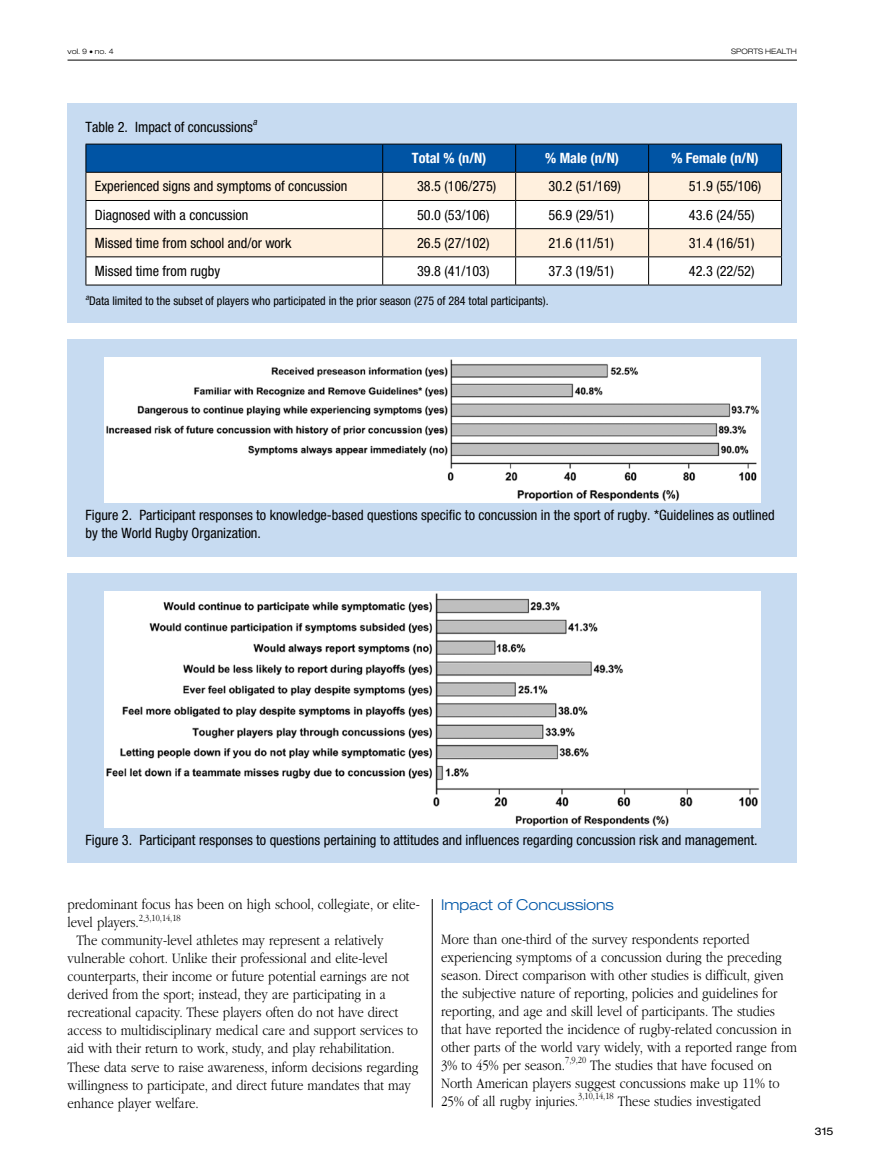
<style>
.page{position:relative;width:878px;height:1175px;background:#fff}
.page>*{position:absolute;margin:0;border:0;box-sizing:border-box;transform-origin:0 0}
.t1{font:300 15px/18px "ITC Garamond Std";color:#000;scale:.85 1}
.t2{font:300 expanded 15px "Helvetica Neue LT Std";color:#0057a8}
.t3{font:condensed 14.25px/18px "Helvetica Neue LT Std";color:#000}
.t4{font:700 condensed 14.25px "Helvetica Neue LT Std";color:#fff}
.t5{font:condensed 12px "Helvetica Neue LT Std";color:#000}
.t6{font:expanded 10.5px "Helvetica Neue LT Std";color:#000}
.t7{font:300 9.75px "ITC Garamond Std";color:#000;scale:.85 1}
.t8{font:italic condensed 9.3px "Helvetica Neue LT Std";color:#000}
.t9{font:300 expanded 7.5px "Helvetica Neue LT Std";color:#000}
</style>
<div class="page">
<hr style="left:68px;top:60px;width:728px;height:1px;background:#000">
<hr style="left:432px;top:899px;width:1px;height:208px;background:#000">
<div style="left:68px;top:104px;width:728px;height:219px;background:#c7dbf1"></div>
<hr style="left:86px;top:285px;width:296px;height:1px;background:#000">
<hr style="left:382px;top:285px;width:133px;height:1px;background:#000">
<hr style="left:515px;top:285px;width:133px;height:1px;background:#000">
<svg style="left:86px;top:144px;width:696px;height:141px;background:#c1ccd4"></svg>
<hr style="left:648px;top:285px;width:133px;height:1px;background:#000">
<div style="left:68px;top:339px;width:728px;height:217px;background:#c7dbf1"></div>
<img style="left:104px;top:357px;width:656px;height:145px">
<div style="left:68px;top:573px;width:728px;height:290px;background:#c7dbf1"></div>
<img style="left:104px;top:591px;width:656px;height:236px">
<p class="t9" style="left:68px;top:47px;width:48px">vol. 9 • no. 4</p>
<p class="t9" style="left:731px;top:47px;width:67px">SPORTS HEALTH</p>
<p class="t3" style="left:86px;top:118px;width:169px">Table 2. Impact of concussions</p>
<p class="t8" style="left:253px;top:117px;width:6px">a</p>
<p class="t4" style="left:412px;top:150px;width:76px">Total % (n/N)</p>
<p class="t4" style="left:545px;top:150px;width:75px">% Male (n/N)</p>
<p class="t4" style="left:671px;top:150px;width:89px">% Female (n/N)</p>
<p class="t3" style="left:95px;top:177px;width:254px">Experienced signs and symptoms of concussion</p>
<p class="t3" style="left:417px;top:177px;width:81px">38.5 (106/275)</p>
<p class="t3" style="left:548px;top:177px;width:74px">30.2 (51/169)</p>
<p class="t3" style="left:689px;top:177px;width:74px">51.9 (55/106)</p>
<p class="t3" style="left:95px;top:205px;width:155px">Diagnosed with a concussion</p>
<p class="t3" style="left:417px;top:205px;width:74px">50.0 (53/106)</p>
<p class="t3" style="left:548px;top:205px;width:67px">56.9 (29/51)</p>
<p class="t3" style="left:689px;top:205px;width:67px">43.6 (24/55)</p>
<p class="t3" style="left:95px;top:234px;width:198px">Missed time from school and/or work</p>
<p class="t3" style="left:417px;top:234px;width:74px">26.5 (27/102)</p>
<p class="t3" style="left:548px;top:234px;width:67px">21.6 (11/51)</p>
<p class="t3" style="left:689px;top:234px;width:67px">31.4 (16/51)</p>
<p class="t3" style="left:95px;top:262px;width:127px">Missed time from rugby</p>
<p class="t3" style="left:417px;top:262px;width:74px">39.8 (41/103)</p>
<p class="t3" style="left:548px;top:262px;width:67px">37.3 (19/51)</p>
<p class="t3" style="left:689px;top:262px;width:67px">42.3 (22/52)</p>
<p class="t5" style="left:86px;top:294px;width:464px"><sup>a</sup>Data limited to the subset of players who participated in the prior season (275 of 284 total participants).</p>
<p class="t3" style="left:86px;top:506px;width:690px">Figure 2. Participant responses to knowledge-based questions specific to concussion in the sport of rugby. *Guidelines as outlined by the World Rugby Organization.</p>
<p class="t3" style="left:86px;top:831px;width:673px">Figure 3. Participant responses to questions pertaining to attitudes and influences regarding concussion risk and management.</p>
<p class="t1" style="left:68px;top:896px;width:416px">predominant focus has been on high school, collegiate, or elite&shy;level players.</p>
<p class="t7" style="left:139px;top:912px;width:51px">2,3,10,14,18</p>
<p class="t1" style="left:67px;top:932px;width:414px;text-indent:9px">The community-level athletes may represent a relatively vulnerable cohort. Unlike their professional and elite-level counterparts, their income or future potential earnings are not derived from the sport; instead, they are participating in a recreational capacity. These players often do not have direct access to multidisciplinary medical care and support services to aid with their return to work, study, and play rehabilitation.<br>These data serve to raise awareness, inform decisions regarding willingness to participate, and direct future mandates that may enhance player welfare.</p>
<p class="t2" style="left:441px;top:895px;width:174px">Impact of Concussions</p>
<p class="t1" style="left:441px;top:930px;width:420px">More than one-third of the survey respondents reported experiencing symptoms of a concussion during the preceding season. Direct comparison with other studies is difficult, given the subjective nature of reporting, policies and guidelines for reporting, and age and skill level of participants. The studies that have reported the incidence of rugby-related concussion in other parts of the world vary widely, with a reported range from 3% to 45% per season.<sup>7,9,20</sup> The studies that have focused on North American players suggest concussions make up 11% to 25% of all rugby injuries.</p>
<p class="t7" style="left:578px;top:1091px;width:43px">3,10,14,18</p>
<p class="t1" style="left:617px;top:1092px;width:170px">These studies investigated</p>
<p class="t6" style="left:814px;top:1125px;width:20px">315</p>
</div>
